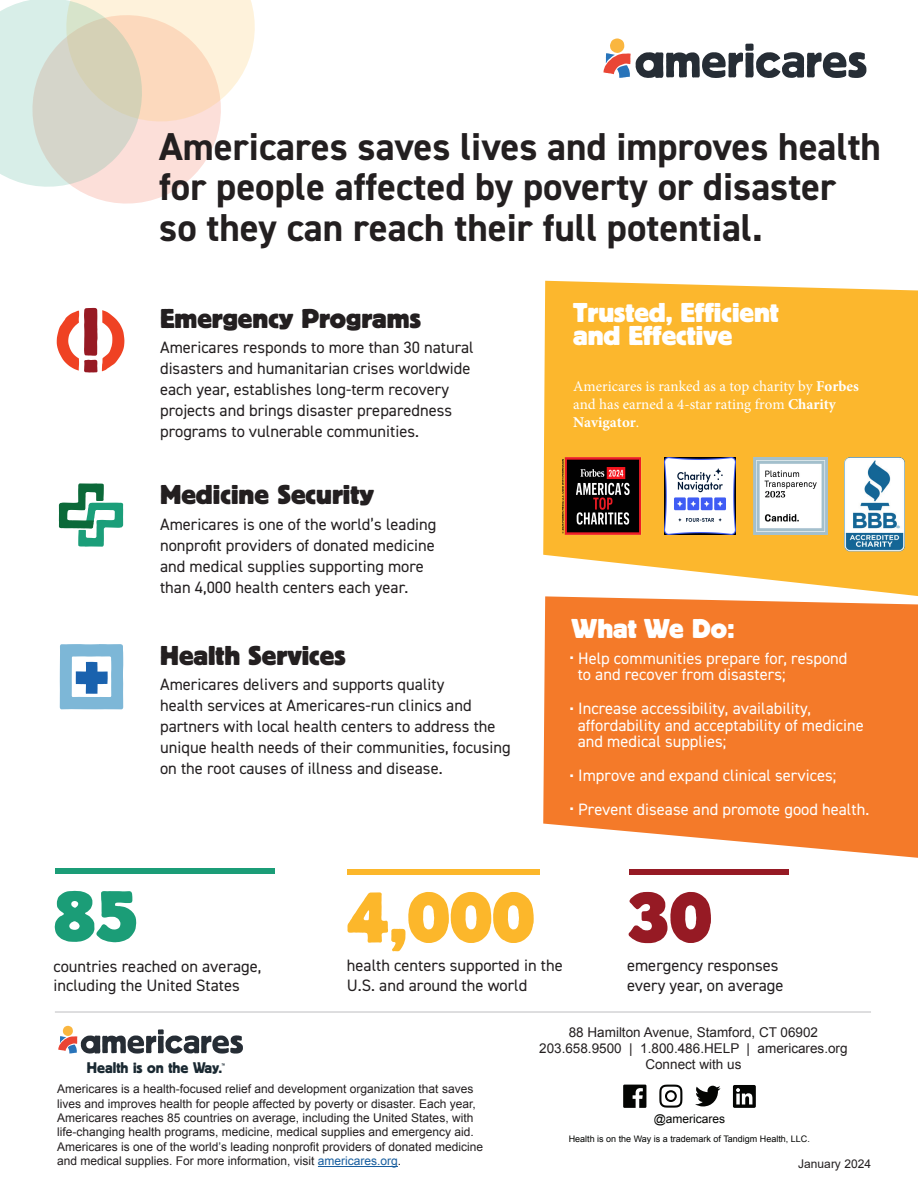
<style>
.page{position:relative;width:918px;height:1188px;background:#fff}
.page>*{position:absolute;margin:0;border:0;box-sizing:border-box;transform-origin:0 0}
.t1{font:700 72px "Block Berthold BQ";color:#fcb72b}
.t2{font:700 72px "Block Berthold BQ";color:#1b9d77}
.t3{font:700 72px "Block Berthold BQ";color:#961a24}
.t4{font:700 39px/40.5px "DIN2014";color:#231f20}
.t5{font:700 27px "Block Berthold BQ";color:#231f20}
.t6{font:700 27px/23.4px "Block Berthold BQ";color:#fff}
.t7{font:16.5px/21px "DIN2014";color:#231f20}
.t8{font:16.5px/16.8px "DIN2014";color:#fff}
.t9{font:15.45px "Block Berthold BQ";color:#1a2932}
.t10{font:15px/18px "Minion Pro";color:#fff}
.t11{font:13.5px/16.2px "Arial";color:#231f20;text-align:center}
.t12{font:12px/14.4px "Arial";color:#231f20}
.t13{font:12px "Arial";color:#040503}
.t14{font:9px "Arial";color:#040503}
.t15{font:6.45px "Block Berthold BQ";color:#1a2932;scale:.67 1}
.s1{font-weight:700}
.s2{color:#175d9e}
</style>
<div class="page">
<svg style="left:543px;top:281px;width:375px;height:315px;fill:#fcb72d"></svg>
<svg style="left:543px;top:596px;width:375px;height:262px;fill:#f47a29"></svg>
<svg style="left:0;top:0;width:255px;height:204px"></svg>
<div style="left:55px;top:868px;width:219px;height:6px;background:#1b9d77"></div>
<div style="left:347px;top:870px;width:192px;height:5px;background:#fcb72b"></div>
<div style="left:629px;top:870px;width:160px;height:5px;background:#961a24"></div>
<svg style="left:603px;top:38px;width:263px;height:40px"></svg>
<hr style="left:318px;top:1166px;width:80px;height:1px;background:#175d9e">
<svg style="left:695px;top:1086px;width:26px;height:20px"></svg>
<svg style="left:659px;top:1085px;width:23px;height:23px"></svg>
<svg style="left:733px;top:1085px;width:23px;height:23px"></svg>
<svg style="left:623px;top:1085px;width:23px;height:23px"></svg>
<svg style="left:58px;top:1026px;width:185px;height:28px"></svg>
<hr style="left:55px;top:1011px;width:816px;height:2px;background:#d3d3d5">
<img style="left:845px;top:458px;width:60px;height:94px">
<svg style="left:59px;top:483px;width:64px;height:64px"></svg>
<svg style="left:60px;top:644px;width:63px;height:65px"></svg>
<svg style="left:57px;top:308px;width:67px;height:64px"></svg>
<img style="left:664px;top:457px;width:72px;height:78px">
<img style="left:754px;top:457px;width:73px;height:77px">
<img style="left:557px;top:448px;width:92px;height:96px">
<h2 class="t4" style="left:159px;top:126px;width:723px">Americares saves lives and improves health for people affected by poverty or disaster so they can reach their full potential.</h2>
<h3 class="t5" style="left:160px;top:303px;width:262px">Emergency Programs</h3>
<p class="t7" style="left:160px;top:337px;width:315px">Americares responds to more than 30 natural disasters and humanitarian crises worldwide each year, establishes long-term recovery projects and brings disaster preparedness programs to vulnerable communities.</p>
<h3 class="t5" style="left:160px;top:480px;width:215px">Medicine Security</h3>
<p class="t7" style="left:160px;top:513px;width:278px">Americares is one of the world’s leading nonprofit providers of donated medicine and medical supplies supporting more than 4,000 health centers each year.</p>
<h3 class="t5" style="left:160px;top:640px;width:187px">Health Services</h3>
<p class="t7" style="left:160px;top:674px;width:352px">Americares delivers and supports quality<br>health services at Americares-run clinics and partners with local health centers to address the unique health needs of their communities, focusing on the root causes of illness and disease.</p>
<h3 class="t6" style="left:573px;top:302px;width:207px">Trusted, Efficient and Effective</h3>
<p class="t10" style="left:573px;top:377px;width:287px">Americares is ranked as a top charity by <span class="s1">Forbes </span>and has earned a 4-star rating from <span class="s1">Charity<br>Navigator</span>.</p>
<h3 class="t6" style="left:572px;top:617px;width:164px">What We Do:</h3>
<p class="t8" style="left:578px;top:649px;width:271px;text-indent:-8px"><sup>.</sup> Help communities prepare for, respond to and recover from disasters;</p>
<p class="t8" style="left:578px;top:700px;width:288px;text-indent:-8px"><sup>.</sup> Increase accessibility, availability, affordability and acceptability of medicine and medical supplies;</p>
<p class="t8" style="left:569px;top:758px;width:301px;line-height:33.5px"><sup>.</sup> Improve and expand clinical services;<br><sup>.</sup> Prevent disease and promote good health.</p>
<h1 class="t2" style="left:53px;top:876px;width:86px">85</h1>
<p class="t7" style="left:53px;top:956px;width:209px;line-height:19.5px">countries reached on average, including the United States</p>
<h1 class="t1" style="left:347px;top:877px;width:189px">4,000</h1>
<p class="t7" style="left:347px;top:956px;width:217px;line-height:19.5px">health centers supported in the<br>U.S. and around the world</p>
<h1 class="t3" style="left:627px;top:877px;width:86px">30</h1>
<p class="t7" style="left:627px;top:956px;width:158px;line-height:19.5px">emergency responses every year, on average</p>
<p class="t9" style="left:87px;top:1059px;width:136px">Health is on the Way.</p>
<p class="t15" style="left:222px;top:1062px;width:6px">™</p>
<p class="t12" style="left:57px;top:1082px;width:427px">Americares is a health-focused relief and development organization that saves lives and improves health for people affected by poverty or disaster. Each year, Americares reaches 85 countries on average, including the United States, with life-changing health programs, medicine, medical supplies and emergency aid.<br>Americares is one of the world’s leading nonprofit providers of donated medicine and medical supplies. For more information, visit <span class="s2">americares.org</span>.</p>
<p class="t11" style="left:539px;top:1024px;width:310px">88 Hamilton Avenue, Stamford, CT 06902<br>203.658.9500 | 1.800.486.HELP | americares.org<br>Connect with us</p>
<p class="t13" style="left:654px;top:1111px;width:73px">@americares</p>
<p class="t14" style="left:569px;top:1133px;width:243px">Health is on the Way is a trademark of Tandigm Health, LLC.</p>
<p class="t12" style="left:798px;top:1156px;width:74px">January 2024</p>
</div>
